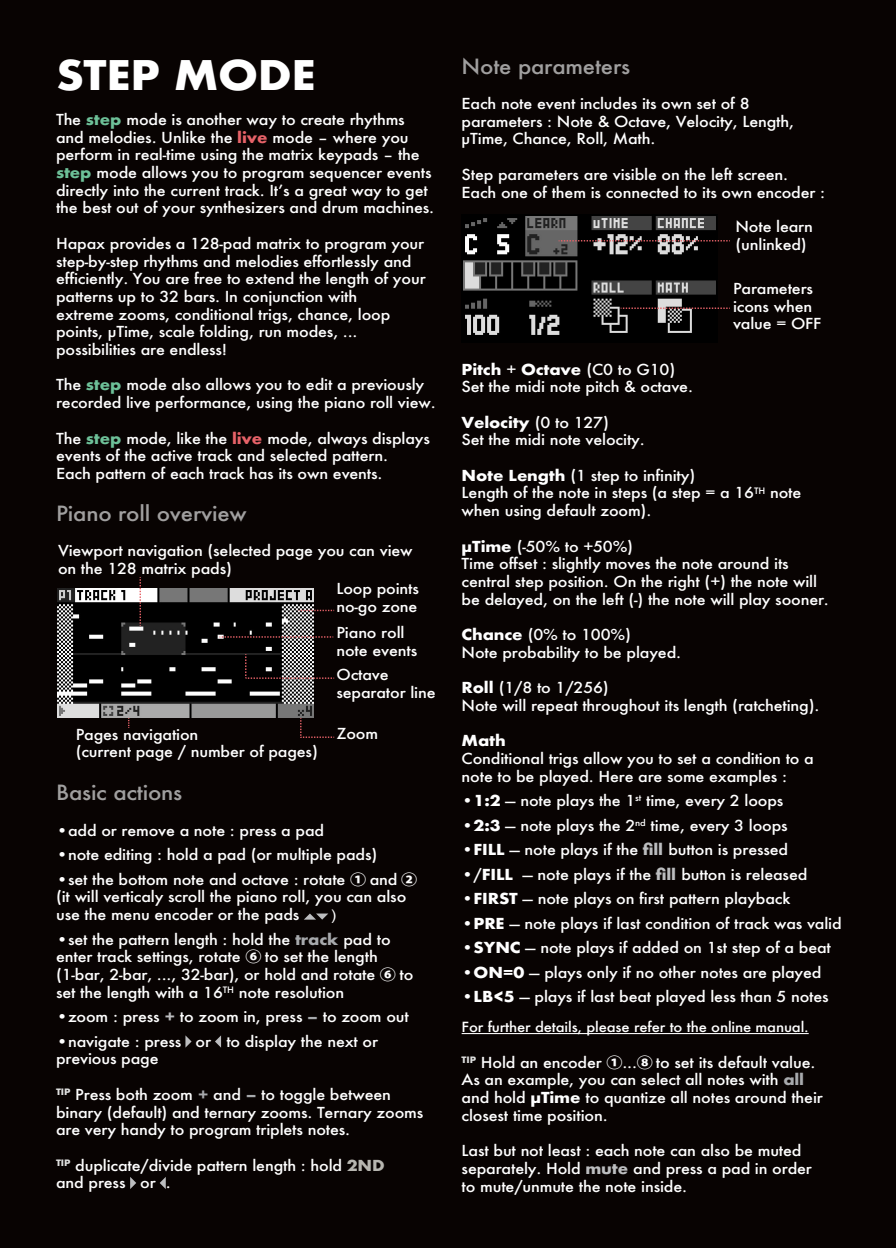
<style>
.page{position:relative;width:896px;height:1248px;background:#fff}
.page>*{position:absolute;margin:0;border:0;box-sizing:border-box;transform-origin:0 0}
.t1{font:700 39.6px "Futura";letter-spacing:-.01em;color:#fff;scale:1.09 1}
.t2{font:500 20.4px "Futura";letter-spacing:-.01em;color:#a09f9f;scale:1.09 1}
.t3{font:500 14.8px/17.6px "Futura";letter-spacing:-.01em;color:#fff;scale:1.09 1}
.t4{font:700 14.8px "Futura";color:#fff;scale:1.09 1}
.t5{font:14.8px "Arial";color:#fff;scale:1.09 1}
.t6{font:500 13.6px "Futura";letter-spacing:-.01em;color:#fff;scale:1.09 1}
.s1{font-weight:700;color:#6dc098}
.s2{font-weight:700;color:#e66268}
.s3{font-family:"Koz Go Pr 6 N";font-weight:800}
.s4{font-weight:700;color:#a7a9ac}
.s5{font-weight:700;color:#bcbdbf}
.s6{font-weight:700;color:#b7b6b0}
.s7{font-weight:700}
</style>
<div class="page">
<div style="left:0;top:0;width:896px;height:1247px;background:#080302"></div>
<img style="left:57px;top:588px;width:256px;height:128px">
<img style="left:463px;top:216px;width:254px;height:119px">
<hr style="left:461px;top:1032px;width:347px;height:1px;background:#fff">
<svg style="left:559px;top:240px;width:171px;height:1px"></svg>
<svg style="left:621px;top:307px;width:109px;height:2px"></svg>
<svg style="left:299px;top:609px;width:35px;height:2px"></svg>
<svg style="left:219px;top:636px;width:114px;height:1px"></svg>
<svg style="left:140px;top:577px;width:1px;height:49px"></svg>
<svg style="left:185px;top:1035px;width:7px;height:12px"></svg>
<svg style="left:215px;top:1035px;width:6px;height:12px"></svg>
<svg style="left:130px;top:1177px;width:6px;height:11px"></svg>
<svg style="left:160px;top:1177px;width:6px;height:11px"></svg>
<svg style="left:304px;top:913px;width:24px;height:6px"></svg>
<svg style="left:300px;top:718px;width:34px;height:20px"></svg>
<svg style="left:245px;top:654px;width:89px;height:24px"></svg>
<h1 class="t1" style="left:56px;top:46px;width:240px">STEP MODE</h1>
<p class="t3" style="left:56px;top:110px;width:348px">The <span class="s1">step</span> mode is another way to create rhythms and melodies. Unlike the <span class="s2">live</span> mode – where you perform in real-time using the matrix keypads – the <span class="s1">step</span> mode allows you to program sequencer events directly into the current track. Itʼs a great way to get the best out of your synthesizers and drum machines.</p>
<p class="t3" style="left:56px;top:234px;width:340px">Hapax provides a 128-pad matrix to program your step-by-step rhythms and melodies effortlessly and efficiently. You are free to extend the length of your patterns up to 32 bars. In conjunction with<br>extreme zooms, conditional trigs, chance, loop points, µTime, scale folding, run modes, ... possibilities are endless!</p>
<p class="t3" style="left:56px;top:376px;width:350px">The <span class="s1">step</span> mode also allows you to edit a previously recorded live performance, using the piano roll view.</p>
<p class="t3" style="left:56px;top:429px;width:344px">The <span class="s1">step</span> mode, like the <span class="s2">live</span> mode, always displays events of the active track and selected pattern.<br>Each pattern of each track has its own events.</p>
<h2 class="t2" style="left:56px;top:499px;width:176px">Piano roll overview</h2>
<p class="t3" style="left:58px;top:541px;width:327px">Viewport navigation (selected page you can view on the 128 matrix pads)</p>
<p class="t3" style="left:336px;top:579px;width:77px">Loop points no-go zone</p>
<p class="t3" style="left:336px;top:623px;width:76px">Piano roll note events</p>
<p class="t3" style="left:336px;top:665px;width:92px">Octave separator line</p>
<p class="t3" style="left:76px;top:725px;width:224px">Pages navigation<br>(current page / number of pages)</p>
<p class="t3" style="left:336px;top:723px;width:40px">Zoom</p>
<h2 class="t2" style="left:56px;top:778px;width:117px">Basic actions</h2>
<p class="t3" style="left:56px;top:821px;width:247px">•add or remove a note : press a pad</p>
<p class="t3" style="left:56px;top:845px;width:296px">•note editing : hold a pad (or multiple pads)</p>
<p class="t3" style="left:56px;top:870px;width:333px">•set the bottom note and octave : rotate <span class="s3">①</span> and <span class="s3">② </span>(it will verticaly scroll the piano roll, you can also use the menu encoder or the pads</p>
<p class="t5" style="left:331px;top:905px;width:6px">)</p>
<p class="t3" style="left:56px;top:929px;width:329px">•set the pattern length : hold the <span class="s4">track</span> pad to enter track settings, rotate <span class="s3">⑥</span> to set the length (1-bar, 2-bar, ..., 32-bar), or hold and rotate <span class="s3">⑥</span> to set the length with a 16<sup>TH</sup> note resolution</p>
<p class="t3" style="left:56px;top:1007px;width:325px">•zoom : press <span class="s5">+</span> to zoom in, press <span class="s4">–</span> to zoom out</p>
<p class="t3" style="left:56px;top:1031px;width:297px">•navigate : press or to display the next or previous page</p>
<p class="t3" style="left:56px;top:1085px;width:338px"><sup>TIP</sup> Press both zoom <span class="s4">+</span> and <span class="s4">–</span> to toggle between binary (default) and ternary zooms. Ternary zooms are very handy to program triplets notes.</p>
<p class="t3" style="left:56px;top:1155px;width:303px"><sup>TIP</sup> duplicate/divide pattern length : hold <span class="s6">2ND </span>and press or .</p>
<h2 class="t2" style="left:461px;top:52px;width:156px">Note parameters</h2>
<p class="t3" style="left:461px;top:94px;width:306px">Each note event includes its own set of 8 parameters : Note &amp; Octave, Velocity, Length, µTime, Chance, Roll, Math.</p>
<p class="t3" style="left:461px;top:165px;width:335px">Step parameters are visible on the left screen.<br>Each one of them is connected to its own encoder :</p>
<p class="t3" style="left:735px;top:217px;width:73px">Note learn (unlinked)</p>
<p class="t3" style="left:733px;top:279px;width:83px">Parameters icons when value = OFF</p>
<p class="t3" style="left:461px;top:360px;width:214px"><span class="s7">Pitch</span> + <span class="s7">Octave</span> (C0 to G10)<br>Set the midi note pitch &amp; octave.</p>
<p class="t3" style="left:461px;top:413px;width:169px"><span class="s7">Velocity</span> (0 to 127)<br>Set the midi note velocity.</p>
<p class="t3" style="left:461px;top:466px;width:313px"><span class="s7">Note Length</span> (1 step to infinity)<br>Length of the note in steps (a step = a 16<sup>TH</sup> note when using default zoom).</p>
<p class="t3" style="left:461px;top:537px;width:338px"><span class="s7">µTime</span> (-50% to +50%)<br>Time offset : slightly moves the note around its central step position. On the right (+) the note will be delayed, on the left (-) the note will play sooner.</p>
<p class="t3" style="left:461px;top:625px;width:203px"><span class="s7">Chance</span> (0% to 100%)<br>Note probability to be played.</p>
<p class="t3" style="left:461px;top:678px;width:330px"><span class="s7">Roll</span> (1/8 to 1/256)<br>Note will repeat throughout its length (ratcheting).</p>
<p class="t4" style="left:461px;top:729px;width:42px">Math</p>
<p class="t3" style="left:461px;top:749px;width:325px">Conditional trigs allow you to set a condition to a note to be played. Here are some examples :</p>
<p class="t3" style="left:461px;top:791px;width:297px">•<span class="s7">1:2</span> — note plays the 1<sup>st</sup> time, every 2 loops</p>
<p class="t3" style="left:461px;top:816px;width:301px">•<span class="s7">2:3</span> — note plays the 2<sup>nd</sup> time, every 3 loops</p>
<p class="t3" style="left:461px;top:840px;width:301px">•<span class="s7">FILL</span> — note plays if the <span class="s5">fill</span> button is pressed</p>
<p class="t3" style="left:461px;top:865px;width:319px">•/<span class="s7">FILL</span> — note plays if the <span class="s5">fill</span> button is released</p>
<p class="t3" style="left:461px;top:889px;width:303px">•<span class="s7">FIRST</span> — note plays on first pattern playback</p>
<p class="t3" style="left:461px;top:914px;width:350px">•<span class="s7">PRE</span> — note plays if last condition of track was valid</p>
<p class="t3" style="left:461px;top:938px;width:340px">•<span class="s7">SYNC</span> — note plays if added on 1st step of a beat</p>
<p class="t3" style="left:461px;top:963px;width:332px">•<span class="s7">ON=0</span> — plays only if no other notes are played</p>
<p class="t3" style="left:461px;top:987px;width:338px">•<span class="s7">LB&lt;5</span> — plays if last beat played less than 5 notes</p>
<p class="t6" style="left:461px;top:1017px;width:320px">For further details, please refer to the online manual.</p>
<p class="t3" style="left:461px;top:1052px;width:333px"><sup>TIP</sup> Hold an encoder <span class="s3">①</span>...<span class="s3">⑧</span> to set its default value.<br>As an example, you can select all notes with <span class="s4">all </span>and hold <span class="s7">µTime</span> to quantize all notes around their closest time position.</p>
<p class="t3" style="left:461px;top:1141px;width:323px">Last but not least : each note can also be muted separately. Hold <span class="s5">mute</span> and press a pad in order to mute/unmute the note inside.</p>
</div>
